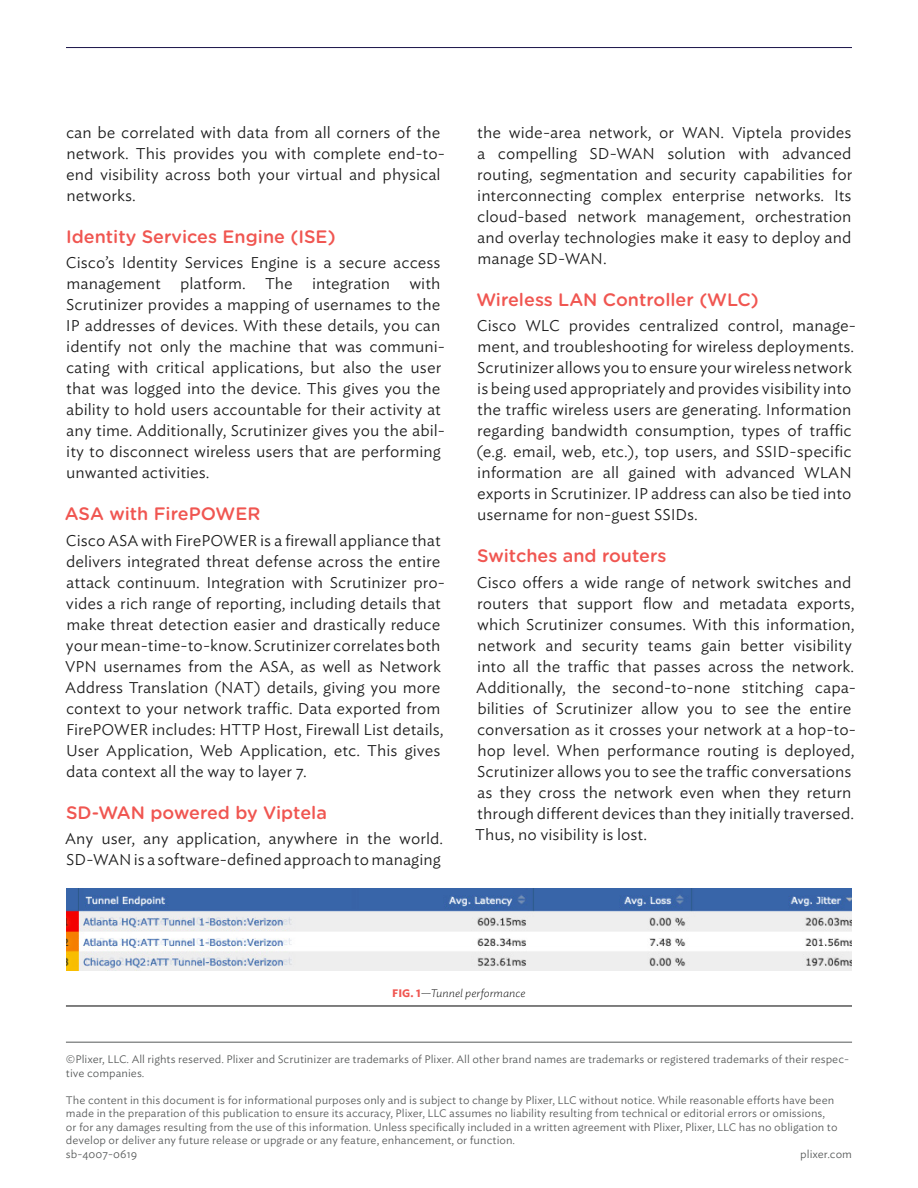
<style>
.page{position:relative;width:918px;height:1188px;background:#fff}
.page>*{position:absolute;margin:0;border:0;box-sizing:border-box;transform-origin:0 0}
.t1{font:500 18px "Gotham Rounded";color:#f05651}
.t2{font:300 15px/21px "Ideal Sans S Sm";color:#1a1a1a}
.t3{font:300 10.5px/13.5px "Ideal Sans S Sm";color:#555858}
.t4{font:italic 200 10.5px "Ideal Sans S Sm";color:#000}
.s1{font-weight:700;font-style:normal;color:#f05651}
</style>
<div class="page">
<img style="left:66px;top:889px;width:786px;height:81px">
<hr style="left:66px;top:1006px;width:786px;height:1px;background:#000">
<hr style="left:66px;top:1042px;width:786px;height:1px;background:#555858">
<hr style="left:66px;top:47px;width:786px;height:1px;background:#191348">
<p class="t2" style="left:66px;top:121px;width:381px">can be correlated with data from all corners of the network. This provides you with complete end-to&shy;end visibility across both your virtual and physical networks.</p>
<p class="t1" style="left:66px;top:224px;width:271px">Identity Services Engine (ISE)</p>
<p class="t2" style="left:66px;top:251px;width:376px">Cisco’s Identity Services Engine is a secure access management</p>
<p class="t2" style="left:180px;top:272px;width:67px">platform.</p>
<p class="t2" style="left:265px;top:272px;width:29px">The</p>
<p class="t2" style="left:312px;top:272px;width:80px">integration</p>
<p class="t2" style="left:66px;top:272px;width:381px;text-indent:343px">with Scrutinizer provides a mapping of usernames to the IP addresses of devices. With these details, you can identify not only the machine that was communi&shy;cating with critical applications, but also the user that was logged into the device. This gives you the ability to hold users accountable for their activity at any time. Additionally, Scrutinizer gives you the abil&shy;ity to disconnect wireless users that are performing unwanted activities.</p>
<p class="t1" style="left:65px;top:501px;width:197px">ASA with FirePOWER</p>
<p class="t2" style="left:65px;top:529px;width:381px">Cisco ASA with FirePOWER is a firewall appliance that delivers integrated threat defense across the entire attack continuum. Integration with Scrutinizer pro&shy;vides a rich range of reporting, including details that make threat detection easier and drastically reduce your mean-time-to-know. Scrutinizer correlates both VPN usernames from the ASA, as well as Network Address Translation (NAT) details, giving you more context to your network traffic. Data exported from FirePOWER includes: HTTP Host, Firewall List details, User Application, Web Application, etc. This gives data context all the way to layer 7.</p>
<p class="t1" style="left:66px;top:800px;width:262px">SD-WAN powered by Viptela</p>
<p class="t2" style="left:65px;top:827px;width:379px">Any user, any application, anywhere in the world.<br>SD-WAN is a software-defined approach to managing</p>
<p class="t2" style="left:477px;top:121px;width:377px;text-align:justify">the wide-area network, or WAN. Viptela provides a compelling SD-WAN solution with advanced routing, segmentation and security capabilities for interconnecting complex enterprise networks. Its cloud-based network management, orchestration and overlay technologies make it easy to deploy and manage SD-WAN.</p>
<p class="t1" style="left:476px;top:287px;width:284px">Wireless LAN Controller (WLC)</p>
<p class="t2" style="left:476px;top:314px;width:381px">Cisco WLC provides centralized control, manage&shy;ment, and troubleshooting for wireless deployments.<br>Scrutinizer allows you to ensure your wireless network is being used appropriately and provides visibility into the traffic wireless users are generating. Information regarding bandwidth consumption, types of traffic (e.g. email, web, etc.), top users, and SSID-specific information are all gained with advanced WLAN exports in Scrutinizer. IP address can also be tied into username for non-guest SSIDs.</p>
<p class="t1" style="left:477px;top:543px;width:191px">Switches and routers</p>
<p class="t2" style="left:475px;top:571px;width:382px">Cisco offers a wide range of network switches and routers that support flow and metadata exports, which Scrutinizer consumes. With this information, network and security teams gain better visibility into all the traffic that passes across the network.<br>Additionally, the second-to-none stitching capa&shy;bilities of Scrutinizer allow you to see the entire conversation as it crosses your network at a hop-to&shy;hop level. When performance routing is deployed, Scrutinizer allows you to see the traffic conversations as they cross the network even when they return through different devices than they initially traversed.<br>Thus, no visibility is lost.</p>
<p class="t4" style="left:392px;top:986px;width:135px"><span class="s1">FIG. 1</span>—Tunnel performance</p>
<p class="t3" style="left:66px;top:1052px;width:785px">©Plixer, LLC. All rights reserved. Plixer and Scrutinizer are trademarks of Plixer. All other brand names are trademarks or registered trademarks of their respec&shy;tive companies.</p>
<p class="t3" style="left:66px;top:1092px;width:773px">The content in this document is for informational purposes only and is subject to change by Plixer, LLC without notice. While reasonable efforts have been made in the preparation of this publication to ensure its accuracy, Plixer, LLC assumes no liability resulting from technical or editorial errors or omissions, or for any damages resulting from the use of this information. Unless specifically included in a written agreement with Plixer, Plixer, LLC has no obligation to develop or deliver any future release or upgrade or any feature, enhancement, or function.<br>sb-4007-0619</p>
<p class="t3" style="left:800px;top:1146px;width:53px">plixer.com</p>
</div>
